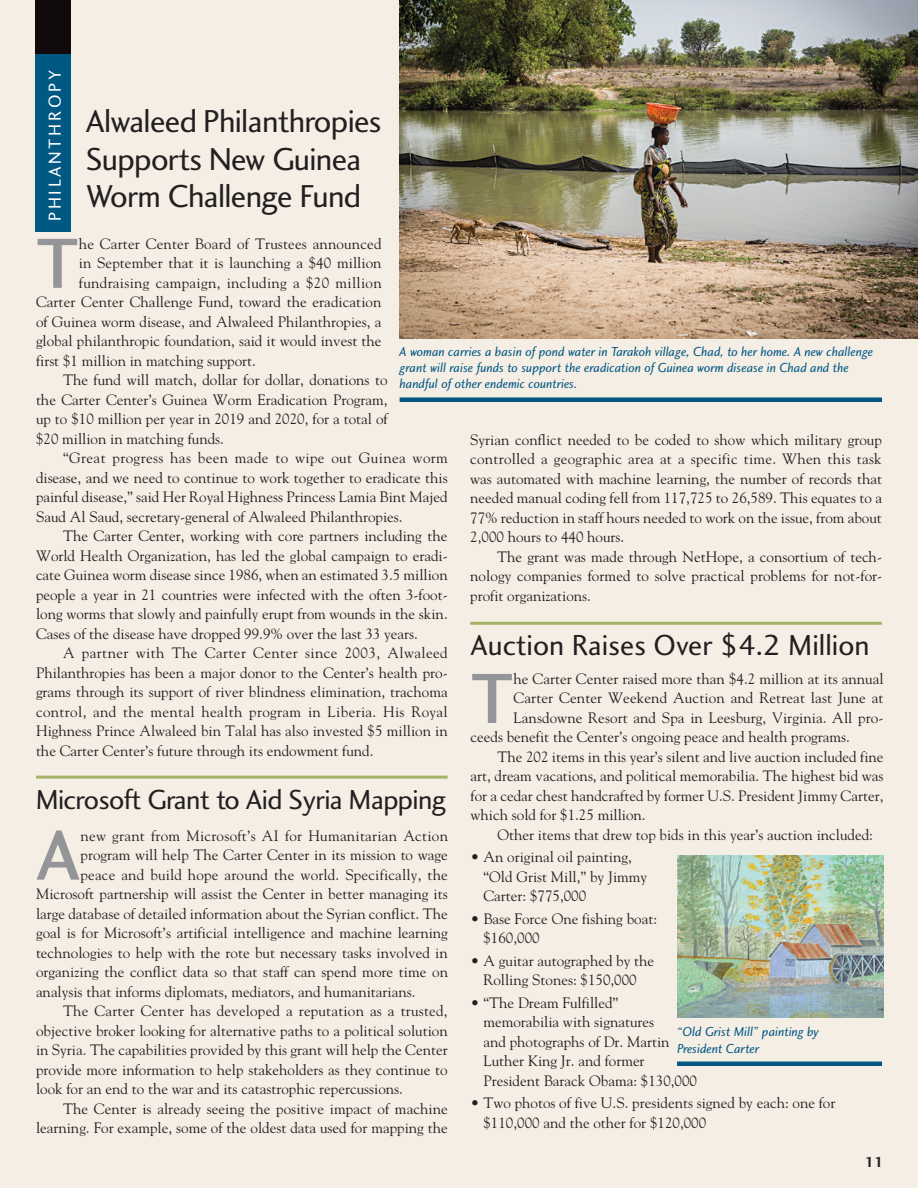
<style>
.page{position:relative;width:918px;height:1188px;background:#f5eee5}
.page>*{position:absolute;margin:0;border:0;box-sizing:border-box;transform-origin:0 0}
.New_Body{font:73.5px "Charlotte Sans Medium Plain";color:#939598}
.New_Head{font:32.85px/37.8px "Charlotte Sans Book Plain";letter-spacing:-.02em;color:#231f20}
.New_Head-2{font:30px "Charlotte Sans Book Plain";color:#231f20}
.New_Head-3{font:28.5px "Charlotte Sans Book Plain";letter-spacing:-.02em;color:#231f20}
.t1{font:18px "Charlotte Sans Book Plain";letter-spacing:.15em;color:#fff}
.New_Body-2{font:15px/19.5px "Goudy";color:#231f20;text-align:justify}
.New_Body-3{font:15px "Goudy";letter-spacing:.02em;color:#231f20}
.t2{font:15px "Charlotte Sans Bold Plain";color:#231f20}
.New_Caption_with_Rul{font:13.5px/16.2px "Charlotte Sans Book Italic Plain";color:#005883}
</style>
<div class="page">
<hr style="left:36px;top:776px;width:412px;height:3px;background:#a6b268">
<div style="left:35px;top:0;width:36px;height:63px;background:#110a0c"></div>
<div style="left:35px;top:54px;width:36px;height:178px;background:#005883"></div>
<div style="left:400px;top:397px;width:482px;height:5px;background:#005883"></div>
<img style="left:400px;top:0;width:518px;height:339px">
<hr style="left:470px;top:622px;width:412px;height:3px;background:#a6b268">
<img style="left:677px;top:856px;width:206px;height:162px">
<hr style="left:677px;top:1062px;width:205px;height:4px;background:#005883">
<p class="t1" style="left:44px;top:221px;width:153px;rotate:-90deg">PHILANTHROPY</p>
<p class="New_Head" style="left:86px;top:102px;width:297px">Alwaleed Philanthropies<br>Supports New Guinea<br>Worm Challenge Fund</p>
<p class="New_Body" style="left:36px;top:219px;width:44px">T</p>
<p class="New_Body-2" style="left:79px;top:233px;width:304px">he Carter Center Board of Trustees announced</p>
<p class="New_Body-2" style="left:79px;top:253px;width:304px">in September that it is launching a $40 million</p>
<p class="New_Body-3" style="left:79px;top:273px;width:304px">fundraising campaign, including a $20 million</p>
<p class="New_Body-2" style="left:36px;top:292px;width:347px">Carter Center Challenge Fund, toward the eradication</p>
<p class="New_Body-2" style="left:36px;top:311px;width:347px">of Guinea worm disease, and Alwaleed Philanthropies, a</p>
<p class="New_Body-2" style="left:36px;top:331px;width:347px">global philanthropic foundation, said it would invest the</p>
<p class="New_Body-2" style="left:36px;top:350px;width:222px">first $1 million in matching support.</p>
<p class="New_Body-2" style="left:36px;top:370px;width:353px;text-indent:27px">The fund will match, dollar for dollar, donations to the Carter Center’s Guinea Worm Eradication Program, up to $10 million per year in 2019 and 2020, for a total of $20 million in matching funds.</p>
<p class="New_Body-2" style="left:36px;top:448px;width:413px;text-indent:27px">“Great progress has been made to wipe out Guinea worm disease, and we need to continue to work together to eradicate this painful disease,” said Her Royal Highness Princess Lamia Bint Majed Saud Al Saud, secretary-general of Alwaleed Philanthropies.</p>
<p class="New_Body-2" style="left:36px;top:526px;width:413px;text-indent:27px">The Carter Center, working with core partners including the World Health Organization, has led the global campaign to eradi&shy;cate Guinea worm disease since 1986, when an estimated 3.5 million people a year in 21 countries were infected with the often 3-foot&shy;long worms that slowly and painfully erupt from wounds in the skin.<br>Cases of the disease have dropped 99.9% over the last 33 years.</p>
<p class="New_Body-2" style="left:36px;top:643px;width:413px;text-indent:27px">A partner with The Carter Center since 2003, Alwaleed Philanthropies has been a major donor to the Center’s health pro&shy;grams through its support of river blindness elimination, trachoma control, and the mental health program in Liberia. His Royal Highness Prince Alwaleed bin Talal has also invested $5 million in the Carter Center’s future through its endowment fund.</p>
<p class="New_Caption_with_Rul" style="left:400px;top:343px;width:475px">A woman carries a basin of pond water in Tarakoh village, Chad, to her home. A new challenge grant will raise funds to support the eradication of Guinea worm disease in Chad and the handful of other endemic countries.</p>
<p class="New_Body-2" style="left:470px;top:429px;width:413px">Syrian conflict needed to be coded to show which military group controlled a geographic area at a specific time. When this task was automated with machine learning, the number of records that needed manual coding fell from 117,725 to 26,589. This equates to a 77% reduction in staff hours needed to work on the issue, from about 2,000 hours to 440 hours.</p>
<p class="New_Body-2" style="left:470px;top:546px;width:414px;text-indent:27px">The grant was made through NetHope, a consortium of tech&shy;nology companies formed to solve practical problems for not-for&shy;profit organizations.</p>
<p class="New_Head-2" style="left:471px;top:628px;width:400px">Auction Raises Over $4.2 Million</p>
<p class="New_Body" style="left:471px;top:655px;width:44px">T</p>
<p class="New_Body-2" style="left:513px;top:669px;width:372px">he Carter Center raised more than $4.2 million at its annual</p>
<p class="New_Body-2" style="left:513px;top:688px;width:372px">Carter Center Weekend Auction and Retreat last June at</p>
<p class="New_Body-2" style="left:513px;top:708px;width:372px">Lansdowne Resort and Spa in Leesburg, Virginia. All pro-</p>
<p class="New_Body-2" style="left:471px;top:727px;width:381px">ceeds benefit the Center’s ongoing peace and health programs.</p>
<p class="New_Body-2" style="left:471px;top:747px;width:414px;text-indent:27px">The 202 items in this year’s silent and live auction included fine art, dream vacations, and political memorabilia. The highest bid was for a cedar chest handcrafted by former U.S. President Jimmy Carter, which sold for $1.25 million.</p>
<p class="New_Body-2" style="left:498px;top:825px;width:377px">Other items that drew top bids in this year’s auction included:</p>
<p class="New_Body-2" style="left:483px;top:847px;width:165px;text-align:left;text-indent:-13px">• An original oil painting, “Old Grist Mill,” by Jimmy<br>Carter: $775,000</p>
<p class="New_Body-2" style="left:483px;top:909px;width:175px;text-indent:-13px">• Base Force One fishing boat: $160,000</p>
<p class="New_Body-2" style="left:471px;top:951px;width:185px;text-align:center">• A guitar autographed by the<br>Rolling Stones: $150,000</p>
<p class="New_Body-2" style="left:483px;top:993px;width:215px;text-align:left;text-indent:-13px">• “The Dream Fulfilled” memorabilia with signatures<br>and photographs of Dr. Martin<br>Luther King Jr. and former<br>President Barack Obama: $130,000</p>
<p class="New_Body-2" style="left:483px;top:1093px;width:354px;text-indent:-13px">• Two photos of five U.S. presidents signed by each: one for $110,000 and the other for $120,000</p>
<p class="New_Head-3" style="left:36px;top:783px;width:411px">Microsoft Grant to Aid Syria Mapping</p>
<p class="New_Body" style="left:36px;top:811px;width:46px">A</p>
<p class="New_Body-3" style="left:81px;top:826px;width:369px">new grant from Microsoft’s AI for Humanitarian Action</p>
<p class="New_Body-2" style="left:81px;top:845px;width:369px">program will help The Carter Center in its mission to wage</p>
<p class="New_Body-2" style="left:81px;top:864px;width:369px">peace and build hope around the world. Specifically, the</p>
<p class="New_Body-2" style="left:36px;top:884px;width:413px">Microsoft partnership will assist the Center in better managing its</p>
<p class="New_Body-2" style="left:36px;top:903px;width:413px">large database of detailed information about the Syrian conflict. The</p>
<p class="New_Body-2" style="left:36px;top:923px;width:413px">goal is for Microsoft’s artificial intelligence and machine learning</p>
<p class="New_Body-2" style="left:36px;top:942px;width:413px">technologies to help with the rote but necessary tasks involved in</p>
<p class="New_Body-2" style="left:36px;top:962px;width:414px">organizing the conflict data so that staff can spend more time on</p>
<p class="New_Body-2" style="left:36px;top:981px;width:381px">analysis that informs diplomats, mediators, and humanitarians.</p>
<p class="New_Body-2" style="left:36px;top:1001px;width:413px;text-indent:27px">The Carter Center has developed a reputation as a trusted, objective broker looking for alternative paths to a political solution in Syria. The capabilities provided by this grant will help the Center provide more information to help stakeholders as they continue to look for an end to the war and its catastrophic repercussions.</p>
<p class="New_Body-2" style="left:36px;top:1098px;width:413px;text-align:right">The Center is already seeing the positive impact of machine learning. For example, some of the oldest data used for mapping the</p>
<p class="New_Caption_with_Rul" style="left:677px;top:1024px;width:143px">“Old Grist Mill” painting by<br>President Carter</p>
<p class="t2" style="left:865px;top:1153px;width:20px">11</p>
</div>
